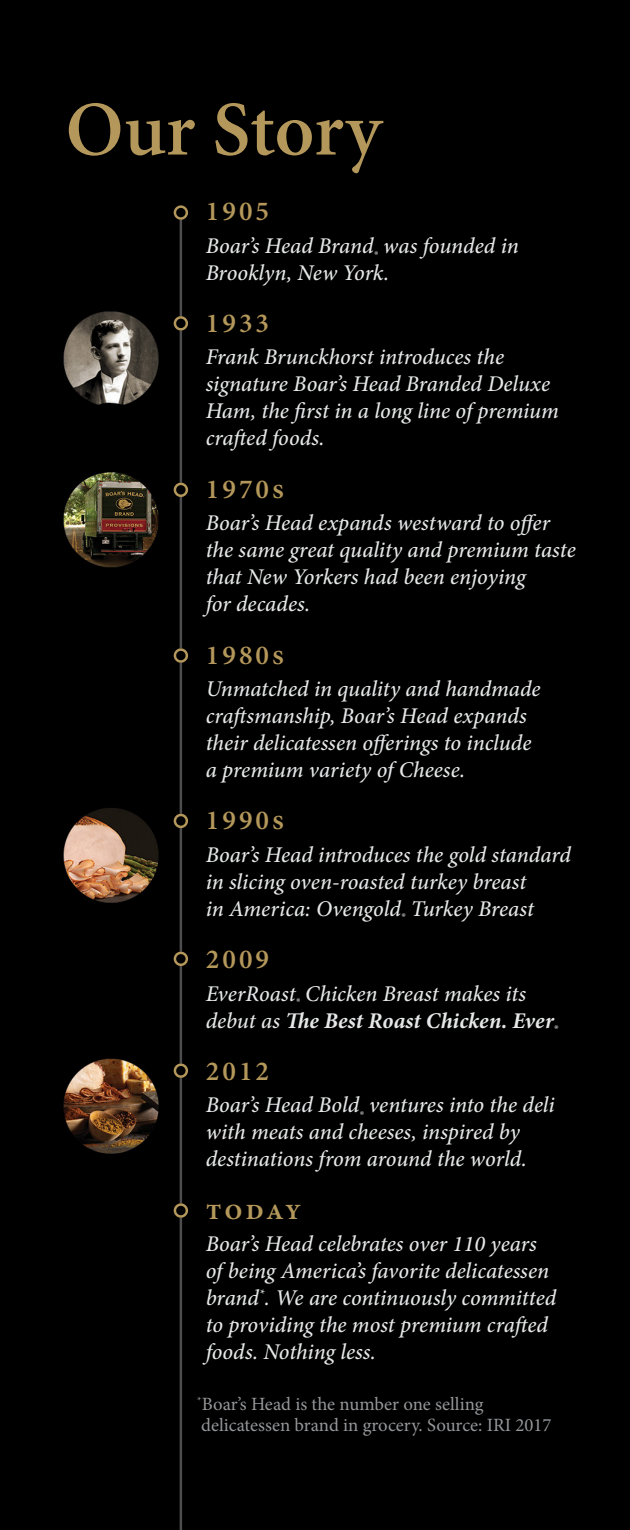
<style>
.page{position:relative;width:630px;height:1530px;background:#000}
.page>*{position:absolute;margin:0;border:0;box-sizing:border-box;transform-origin:0 0}
.t1{font:600 77.5px "Minion";color:#b4975a}
.t2{font:600 30px "Minion Pro";letter-spacing:.085em;color:#b4975a}
.t3{font:600 27.5px "Minion Pro";letter-spacing:.11em;color:#b4975a}
.t4{font:italic 500 22.5px/27px "Minion Pro";color:#e6e7e8}
.t5{font:18.75px/21.2px "Minion Pro";color:#95979a}
.s1{font-weight:700}
</style>
<div class="page">
<svg style="left:174px;top:205px;width:14px;height:1325px;background:#12110f"></svg>
<h1 class="t1" style="left:66px;top:90px;width:318px">Our Story</h1>
<p class="t3" style="left:206px;top:192px;width:65px">1905</p>
<p class="t4" style="left:206px;top:232px;width:315px">Boar’s Head Brand<sub>®</sub> was founded in<br>Brooklyn, New York.</p>
<p class="t3" style="left:206px;top:304px;width:65px">1933</p>
<p class="t4" style="left:206px;top:343px;width:355px">Frank Brunckhorst introduces the signature Boar’s Head Branded Deluxe<br>Ham, the first in a long line of premium crafted foods.</p>
<p class="t3" style="left:206px;top:470px;width:80px">1970s</p>
<p class="t4" style="left:206px;top:509px;width:372px">Boar’s Head expands westward to offer the same great quality and premium taste that New Yorkers had been enjoying<br>for decades.</p>
<p class="t3" style="left:206px;top:636px;width:80px">1980s</p>
<p class="t4" style="left:206px;top:675px;width:337px">Unmatched in quality and handmade craftsmanship, Boar’s Head expands their delicatessen offerings to include a premium variety of Cheese.</p>
<p class="t3" style="left:206px;top:802px;width:80px">1990s</p>
<p class="t4" style="left:206px;top:841px;width:367px">Boar’s Head introduces the gold standard in slicing oven-roasted turkey breast<br>in America: Ovengold<sub>®</sub> Turkey Breast</p>
<p class="t3" style="left:206px;top:940px;width:65px">2009</p>
<p class="t4" style="left:206px;top:980px;width:354px">EverRoast<sub>®</sub> Chicken Breast makes its debut as <span class="s1">The Best Roast Chicken. Ever</span><sub>®</sub></p>
<p class="t3" style="left:206px;top:1052px;width:65px">2012</p>
<p class="t4" style="left:206px;top:1092px;width:351px">Boar’s Head Bold<sub>®</sub> ventures into the deli with meats and cheeses, inspired by destinations from around the world.</p>
<h2 class="t2" style="left:206px;top:1189px;width:97px">today</h2>
<p class="t4" style="left:206px;top:1230px;width:352px">Boar’s Head celebrates over 110 years of being America’s favorite delicatessen brand<sup>*</sup>. We are continuously committed to providing the most premium crafted foods. Nothing less.</p>
<p class="t5" style="left:197px;top:1394px;width:356px"><sup>*</sup>Boar’s Head is the number one selling delicatessen brand in grocery. Source: IRI 2017</p>
</div>
